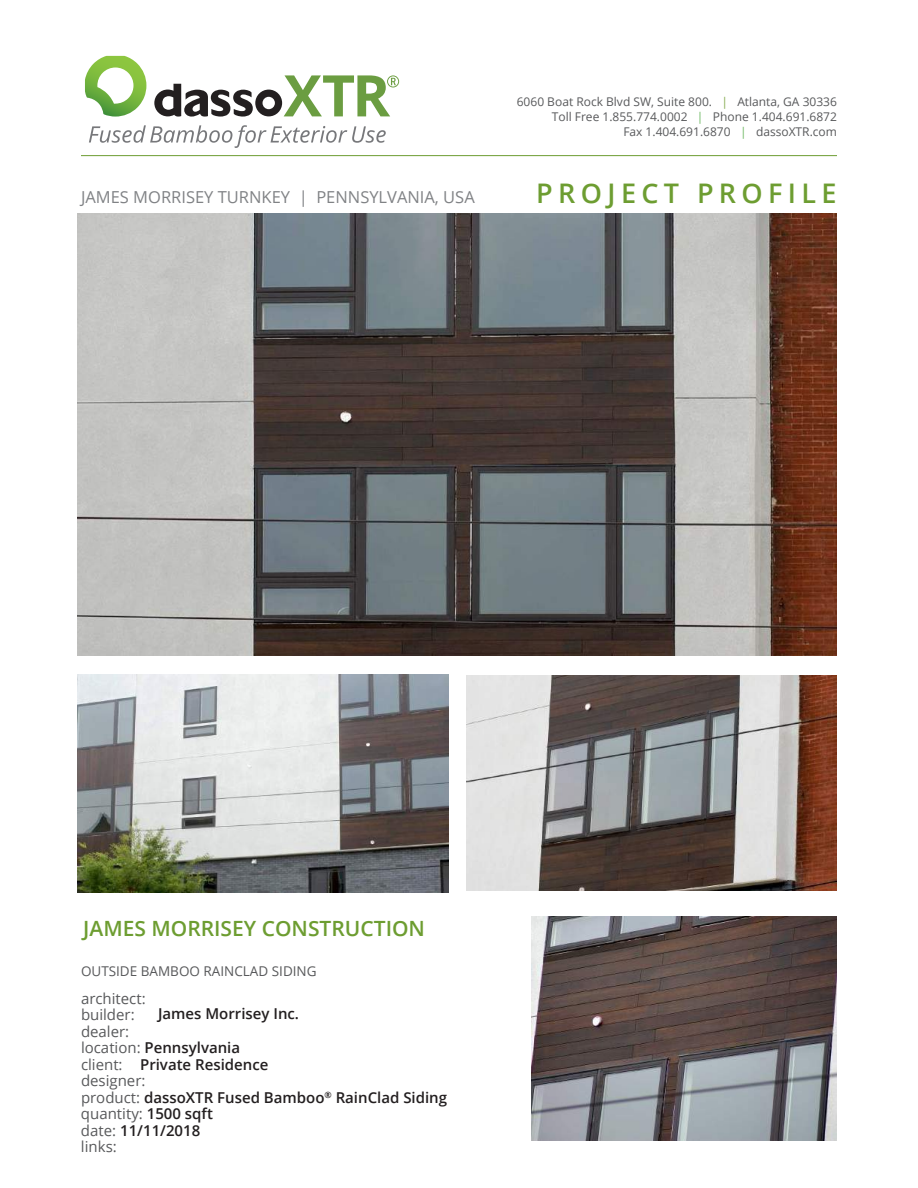
<style>
.page{position:relative;width:918px;height:1188px;background:#fff}
.page>*{position:absolute;margin:0;border:0;box-sizing:border-box;transform-origin:0 0}
.t1{font:600 27px "Open Sans";letter-spacing:.2em;color:#6d9d31}
.t2{font:600 21px "Open Sans";color:#6d9d31}
.t3{font:16.5px "Open Sans";color:#808285}
.t4{font:600 15px/16.5px "Open Sans";color:#231f20}
.t5{font:15px/16.5px "Open Sans";color:#58595b}
.t6{font:13.5px "Open Sans";color:#58595b}
.t7{font:12px/15px "Open Sans";color:#58595b;text-align:right}
.s1{color:#86ac51}
.s2{color:#70b965}
.s3{font-weight:400;color:#58595b}
.s4{font-weight:600;color:#231f20}
</style>
<div class="page">
<hr style="left:81px;top:155px;width:756px;height:1px;background:#6d9d31">
<svg style="left:85px;top:56px;width:61px;height:61px"></svg>
<svg style="left:89px;top:125px;width:297px;height:23px"></svg>
<svg style="left:154px;top:75px;width:245px;height:42px"></svg>
<img style="left:466px;top:675px;width:370px;height:216px">
<img style="left:78px;top:675px;width:370px;height:217px">
<img style="left:77px;top:213px;width:759px;height:443px">
<img style="left:532px;top:917px;width:304px;height:224px">
<p class="t3" style="left:81px;top:185px;width:395px">JAMES MORRISEY TURNKEY | PENNSYLVANIA, USA</p>
<p class="t7" style="left:517px;top:93px;width:322px">6060 Boat Rock Blvd SW, Suite 800. <span class="s1">|</span> Atlanta, GA 30336<br>Toll Free 1.855.774.0002 <span class="s2">|</span> Phone 1.404.691.6872<br>Fax 1.404.691.6870 <span class="s2">|</span> dassoXTR.com</p>
<h1 class="t1" style="left:536px;top:174px;width:302px">PROJECT PROFILE</h1>
<h2 class="t2" style="left:83px;top:914px;width:343px">JAMES MORRISEY CONSTRUCTION</h2>
<p class="t6" style="left:81px;top:962px;width:237px">OUTSIDE BAMBOO RAINCLAD SIDING</p>
<p class="t5" style="left:81px;top:990px;width:66px">architect: builder:</p>
<p class="t4" style="left:140px;top:1056px;width:130px">Private Residence</p>
<p class="t4" style="left:158px;top:1005px;width:143px">James Morrisey Inc.</p>
<p class="t4" style="left:81px;top:1056px;width:368px"><span class="s3">client:<br>designer:<br>product:</span> dassoXTR Fused Bamboo<sup>®</sup> RainClad Siding <span class="s3">quantity:</span> 1500 sqft<br><span class="s3">date:</span> 11/11/2018<br><span class="s3">links:</span></p>
<p class="t5" style="left:81px;top:1023px;width:161px">dealer:<br>location: <span class="s4">Pennsylvania</span></p>
</div>
